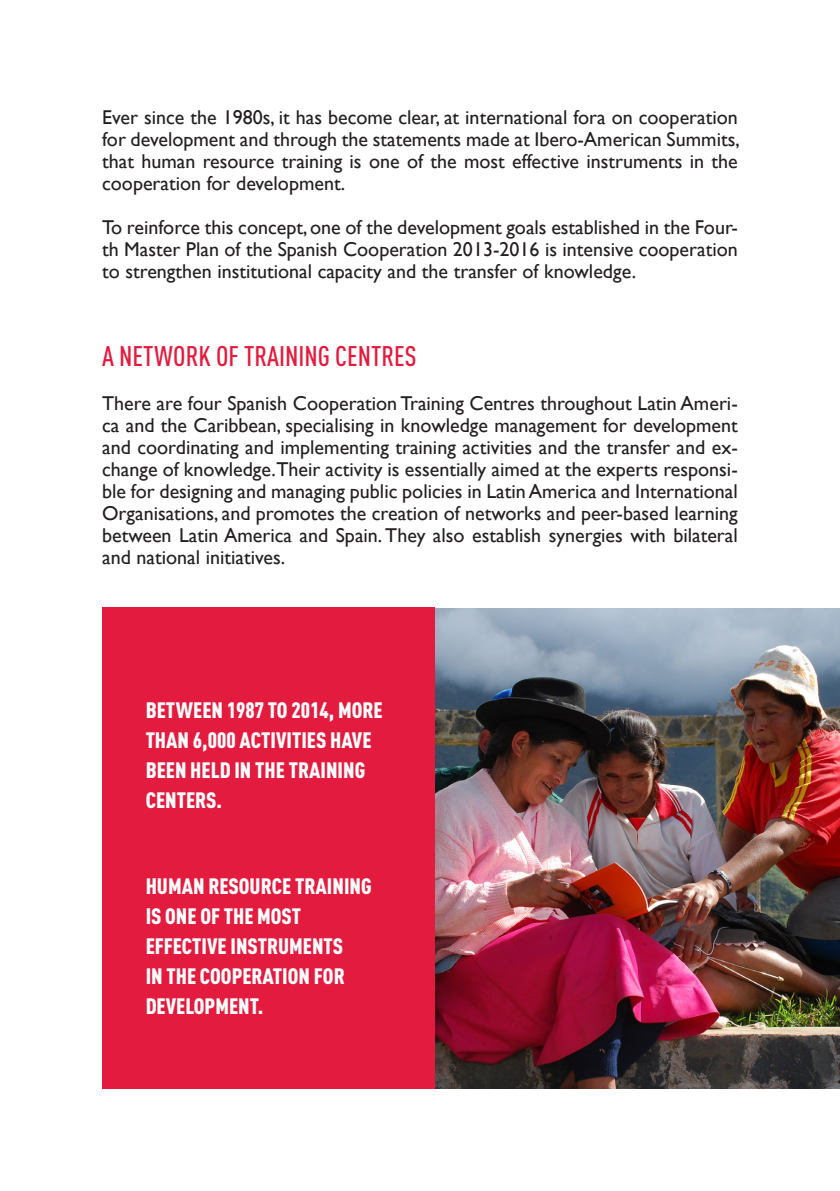
<style>
.page{position:relative;width:840px;height:1191px;background:#fff}
.page>*{position:absolute;margin:0;border:0;box-sizing:border-box;transform-origin:0 0}
.texto_corrido{font:500 28px "DIN Cond";color:#e31b3e}
.texto_corrido-2{font:900 22px/30px "DIN Cond";color:#fff}
.texto_corrido-3{font:20px/22px "Gill Sans";color:#231f20;text-align:justify}
</style>
<div class="page">
<img style="left:434px;top:608px;width:405px;height:481px">
<div style="left:102px;top:608px;width:332px;height:481px;background:#e31b3e"></div>
<p class="texto_corrido-3" style="left:102px;top:107px;width:638px">Ever since the 1980s, it has become clear, at international fora on cooperation for development and through the statements made at Ibero-American Summits, that human resource training is one of the most effective instruments in the cooperation for development.</p>
<p class="texto_corrido-3" style="left:102px;top:217px;width:636px">To reinforce this concept, one of the development goals established in the Four&shy;th Master Plan of the Spanish Cooperation 2013-2016 is intensive cooperation to strengthen institutional capacity and the transfer of knowledge.</p>
<p class="texto_corrido" style="left:102px;top:339px;width:316px">A NETWORK OF TRAINING CENTRES</p>
<p class="texto_corrido-3" style="left:102px;top:393px;width:636px">There are four Spanish Cooperation Training Centres throughout Latin Ameri&shy;ca and the Caribbean, specialising in knowledge management for development and coordinating and implementing training activities and the transfer and ex&shy;change of knowledge.Their activity is essentially aimed at the experts responsi&shy;ble for designing and managing public policies in Latin America and International Organisations, and promotes the creation of networks and peer-based learning between Latin America and Spain. They also establish synergies with bilateral and national initiatives.</p>
<p class="texto_corrido-2" style="left:146px;top:695px;width:238px">BETWEEN 1987 TO 2014, MORE<br>THAN 6,000 ACTIVITIES HAVE<br>BEEN HELD IN THE TRAINING<br>CENTERS.</p>
<p class="texto_corrido-2" style="left:146px;top:871px;width:227px">HUMAN RESOURCE TRAINING<br>IS ONE OF THE MOST<br>EFFECTIVE INSTRUMENTS<br>IN THE COOPERATION FOR<br>DEVELOPMENT.</p>
</div>
